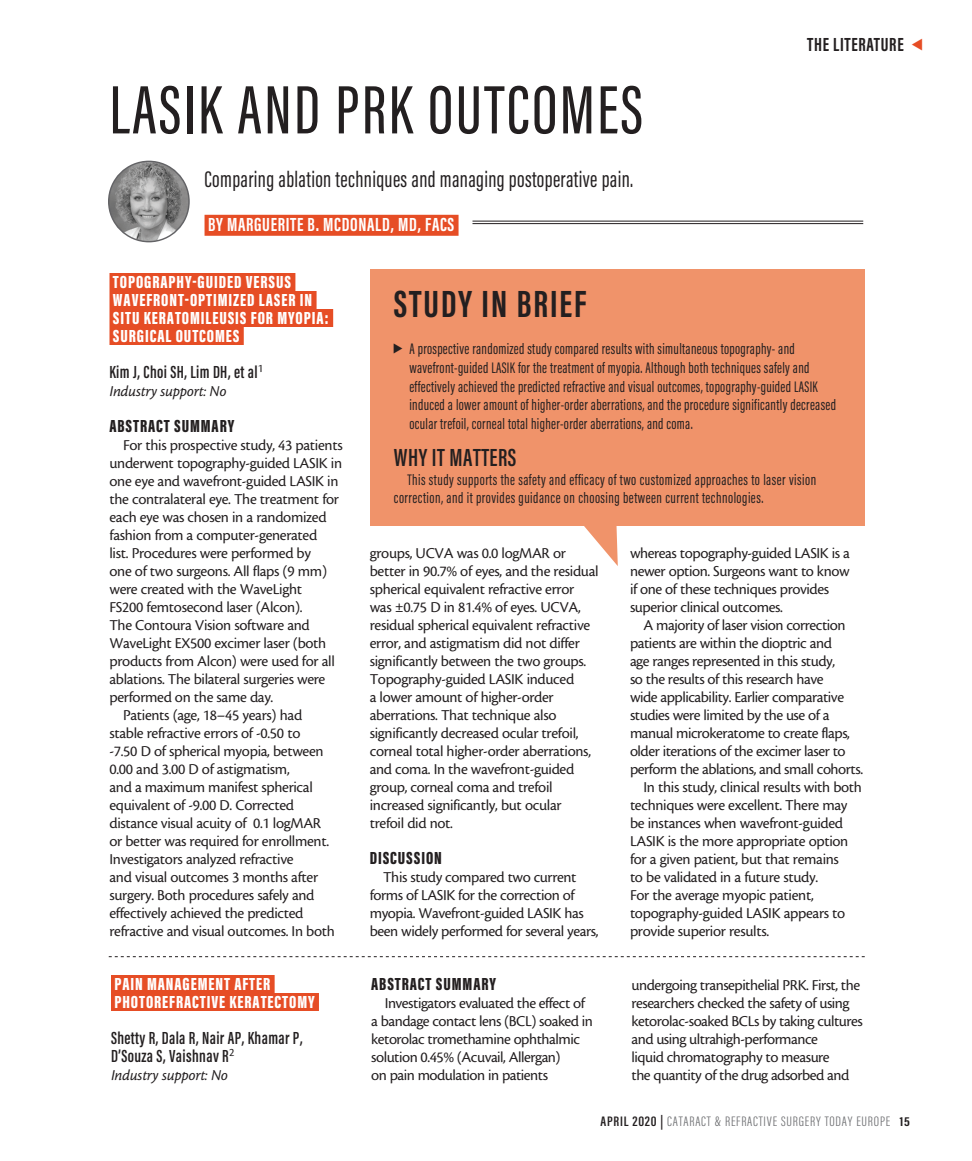
<style>
.page{position:relative;width:972px;height:1161px;background:#fff}
.page>*{position:absolute;margin:0;border:0;box-sizing:border-box;transform-origin:0 0}
.headline{font:500 70.5px "Acumin Pro Extra Cond";letter-spacing:.035em;color:#231f20}
.study_in_brief_heade{font:700 39px "Acumin Pro Extra Cond";letter-spacing:.05em;color:#231f20}
.study_in_brief_subhe{font:600 25.5px "Acumin Pro Extra Cond";letter-spacing:.02em;color:#231f20}
.deck{font:23.25px "Acumin Pro Extra Cond";letter-spacing:.015em;color:#231f20}
.author{font:700 19.5px "Acumin Pro Extra Cond";letter-spacing:.035em;color:#fff}
.t1{font:700 19.5px "Acumin Pro Extra Cond";letter-spacing:.035em;color:#231f20}
.subhead{font:900 18px/18px "Acumin Pro Extra Cond";letter-spacing:.05em;color:#fff}
.subhead_2{font:600 18px/18px "Acumin Pro Extra Cond";letter-spacing:.02em;color:#231f20}
.subhead_alternate{font:900 18px "Acumin Pro Extra Cond";letter-spacing:.05em;color:#231f20}
.body{font:15.75px/18px "Cronos MM 408 10";letter-spacing:-.02em;color:#231f20}
.study_in_brief_body{font:15.75px/18.8px "Acumin Pro Extra Cond";letter-spacing:.02em;color:#231f20}
.body-2{font:15.75px "Cronos MM It 408 10";letter-spacing:-.01em;color:#231f20}
.t2{font:300 14.1px "Acumin Pro Extra Cond";letter-spacing:.05em;color:#6c6d70;scale:1.11 1}
.s1{font-weight:600;color:#231f20}
.s2{font-weight:700;font-size:13.35px;color:#231f20}
</style>
<div class="page">
<div style="left:205px;top:215px;width:254px;height:21px;background:#e64d25"></div>
<hr style="left:472px;top:221px;width:391px;height:1px;background:#231f20">
<hr style="left:472px;top:223px;width:391px;height:1px;background:#231f20">
<img style="left:109px;top:161px;width:80px;height:81px;border-radius:40px">
<div style="left:108px;top:161px;width:82px;height:81px;border:1px solid #636366;border-radius:50%"></div>
<div style="left:110px;top:273px;width:185px;height:18px;background:#e64d25"></div>
<div style="left:110px;top:291px;width:207px;height:18px;background:#e64d25"></div>
<div style="left:110px;top:309px;width:223px;height:18px;background:#e64d25"></div>
<div style="left:110px;top:327px;width:134px;height:18px;background:#e64d25"></div>
<div style="left:370px;top:270px;width:495px;height:256px;background:#f0936a"></div>
<svg style="left:550px;top:486px;width:68px;height:80px"></svg>
<svg style="left:109px;top:956px;width:756px;height:1px"></svg>
<div style="left:111px;top:975px;width:164px;height:18px;background:#e64d25"></div>
<div style="left:111px;top:993px;width:208px;height:18px;background:#e64d25"></div>
<svg style="left:394px;top:344px;width:9px;height:10px"></svg>
<p class="headline" style="left:110px;top:67px;width:535px">LASIK AND PRK OUTCOMES</p>
<p class="deck" style="left:205px;top:165px;width:430px">Comparing ablation techniques and managing postoperative pain.</p>
<p class="author" style="left:208px;top:213px;width:248px">BY MARGUERITE B. MCDONALD, MD, FACS</p>
<p class="t1" style="left:807px;top:32px;width:98px">THE LITERATURE</p>
<p class="subhead" style="left:113px;top:273px;width:217px">TOPOGRAPHY-GUIDED VERSUS<br>WAVEFRONT-OPTIMIZED LASER IN<br>SITU KERATOMILEUSIS FOR MYOPIA:<br>SURGICAL OUTCOMES</p>
<p class="subhead_2" style="left:110px;top:363px;width:155px">Kim J, Choi SH, Lim DH, et al<sup>1</sup></p>
<p class="body-2" style="left:110px;top:383px;width:118px">Industry support: No</p>
<p class="subhead_alternate" style="left:110px;top:415px;width:126px">ABSTRACT SUMMARY</p>
<p class="body" style="left:110px;top:436px;width:235px;text-indent:14px">For this prospective study, 43 patients underwent topography-guided LASIK in one eye and wavefront-guided LASIK in the contralateral eye. The treatment for each eye was chosen in a randomized fashion from a computer-generated<br>list. Procedures were performed by<br>one of two surgeons. All flaps (9 mm) were created with the WaveLight<br>FS200 femtosecond laser (Alcon).<br>The Contoura Vision software and WaveLight EX500 excimer laser (both products from Alcon) were used for all ablations. The bilateral surgeries were performed on the same day.</p>
<p class="body" style="left:110px;top:706px;width:227px;text-indent:14px">Patients (age, 18–45 years) had stable refractive errors of -0.50 to<br>-7.50 D of spherical myopia, between 0.00 and 3.00 D of astigmatism,<br>and a maximum manifest spherical equivalent of -9.00 D. Corrected distance visual acuity of 0.1 logMAR or better was required for enrollment.<br>Investigators analyzed refractive<br>and visual outcomes 3 months after surgery. Both procedures safely and effectively achieved the predicted refractive and visual outcomes. In both</p>
<p class="subhead" style="left:114px;top:975px;width:202px">PAIN MANAGEMENT AFTER<br>PHOTOREFRACTIVE KERATECTOMY</p>
<p class="subhead_2" style="left:111px;top:1029px;width:193px">Shetty R, Dala R, Nair AP, Khamar P,<br>D’Souza S, Vaishnav R<sup>2</sup></p>
<p class="body-2" style="left:111px;top:1067px;width:118px">Industry support: No</p>
<p class="study_in_brief_heade" style="left:394px;top:279px;width:194px">STUDY IN BRIEF</p>
<p class="study_in_brief_body" style="left:409px;top:339px;width:428px">A prospective randomized study compared results with simultaneous topography- and wavefront-guided LASIK for the treatment of myopia. Although both techniques safely and effectively achieved the predicted refractive and visual outcomes, topography-guided LASIK induced a lower amount of higher-order aberrations, and the procedure significantly decreased ocular trefoil, corneal total higher-order aberrations, and coma.</p>
<p class="study_in_brief_subhe" style="left:394px;top:442px;width:124px">WHY IT MATTERS</p>
<p class="study_in_brief_body" style="left:394px;top:470px;width:424px;text-indent:14px">This study supports the safety and efficacy of two customized approaches to laser vision correction, and it provides guidance on choosing between current technologies.</p>
<p class="body" style="left:370px;top:544px;width:230px">groups, UCVA was 0.0 logMAR or better in 90.7% of eyes, and the residual spherical equivalent refractive error was ±0.75 D in 81.4% of eyes. UCVA, residual spherical equivalent refractive error, and astigmatism did not differ significantly between the two groups.<br>Topography-guided LASIK induced<br>a lower amount of higher-order aberrations. That technique also significantly decreased ocular trefoil, corneal total higher-order aberrations, and coma. In the wavefront-guided group, corneal coma and trefoil increased significantly, but ocular trefoil did not.</p>
<p class="subhead_alternate" style="left:370px;top:847px;width:74px">DISCUSSION</p>
<p class="body" style="left:370px;top:868px;width:230px;text-indent:14px">This study compared two current forms of LASIK for the correction of myopia. Wavefront-guided LASIK has been widely performed for several years,</p>
<p class="subhead_alternate" style="left:371px;top:973px;width:126px">ABSTRACT SUMMARY</p>
<p class="body" style="left:371px;top:994px;width:223px;text-indent:14px">Investigators evaluated the effect of a bandage contact lens (BCL) soaked in ketorolac tromethamine ophthalmic solution 0.45% (Acuvail, Allergan)<br>on pain modulation in patients</p>
<p class="body" style="left:630px;top:544px;width:222px">whereas topography-guided LASIK is a newer option. Surgeons want to know if one of these techniques provides superior clinical outcomes.</p>
<p class="body" style="left:630px;top:616px;width:235px;text-indent:14px">A majority of laser vision correction patients are within the dioptric and<br>age ranges represented in this study,<br>so the results of this research have<br>wide applicability. Earlier comparative studies were limited by the use of a manual microkeratome to create flaps, older iterations of the excimer laser to perform the ablations, and small cohorts.</p>
<p class="body" style="left:630px;top:778px;width:234px;text-indent:14px">In this study, clinical results with both techniques were excellent. There may be instances when wavefront-guided LASIK is the more appropriate option for a given patient, but that remains<br>to be validated in a future study.<br>For the average myopic patient, topography-guided LASIK appears to provide superior results.</p>
<p class="body" style="left:632px;top:976px;width:233px">undergoing transepithelial PRK. First, the researchers checked the safety of using ketorolac-soaked BCLs by taking cultures and using ultrahigh-performance<br>liquid chromatography to measure<br>the quantity of the drug adsorbed and</p>
<p class="t2" style="left:601px;top:1113px;width:280px"><span class="s1">APRIL 2020 |</span> CATARACT &amp; REFRACTIVE SURGERY TODAY EUROPE <span class="s2">15</span></p>
</div>
